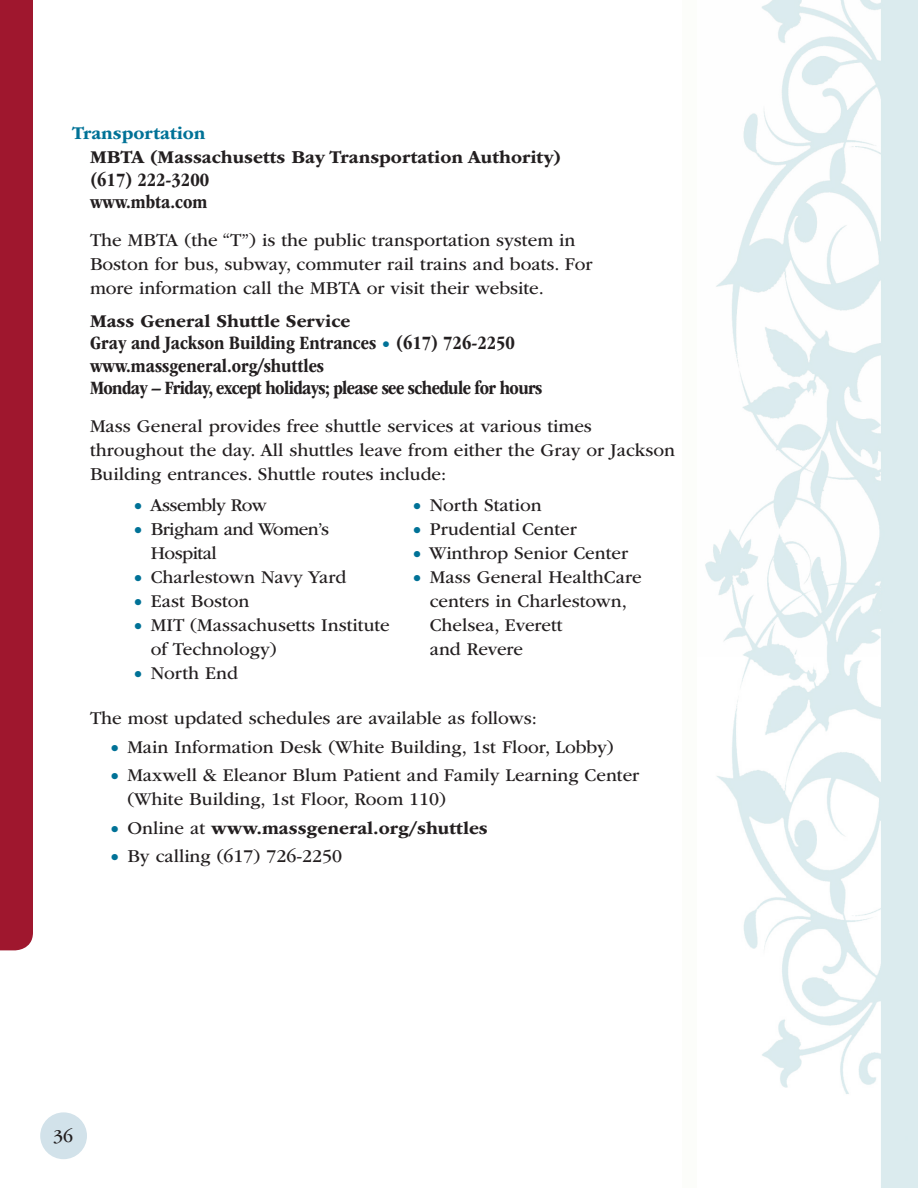
<style>
.page{position:relative;width:918px;height:1188px;background:#fff}
.page>*{position:absolute;margin:0;border:0;box-sizing:border-box;transform-origin:0 0}
.text{font:700 condensed 19.5px "ITC Garamond Std";color:#231f20}
.text-2{font:700 condensed 19.5px "ITC Garamond Std";letter-spacing:-.03em;color:#231f20}
.text-3{font:18.75px/24px "ITC Garamond Std";color:#231f20}
.text-4{font:700 18.75px "ITC Garamond Std";color:#231f20}
.text-5{font:18.75px/24px "ITC Garamond Std";letter-spacing:-.03em;color:#231f20}
.text-6{font:700 18.75px "ITC Garamond Std";color:#007297}
.s1{color:#007297}
.s2{font-size:22.5px;color:#007297}
.s3{font-weight:400;font-size:22.5px;color:#007297}
.s4{font-weight:400}
</style>
<div class="page">
<div style="left:40px;top:1112px;width:47px;height:47px;background:#d2e2ea;border-radius:50%"></div>
<div style="left:682px;top:0;width:236px;height:1188px;background:#fcfdfa"></div>
<img style="left:705px;top:0;width:213px;height:1188px">
<div style="left:0;top:0;width:33px;height:950px;background:#9f172e"></div>
<p class="text-6" style="left:72px;top:123px;width:135px">Transportation</p>
<p class="text-4" style="left:90px;top:147px;width:472px">MBTA (Massachusetts Bay Transportation Authority)</p>
<p class="text" style="left:90px;top:169px;width:121px">(617) 222-3200</p>
<p class="text" style="left:90px;top:191px;width:119px">www.mbta.com</p>
<p class="text-3" style="left:90px;top:228px;width:504px">The MBTA (the “T”) is the public transportation system in<br>Boston for bus, subway, commuter rail trains and boats. For more information call the MBTA or visit their website.</p>
<p class="text-4" style="left:90px;top:310px;width:262px">Mass General Shuttle Service</p>
<p class="text" style="left:90px;top:332px;width:426px">Gray and Jackson Building Entrances <span class="s1">•</span> (617) 726-2250</p>
<p class="text" style="left:90px;top:355px;width:236px">www.massgeneral.org/shuttles</p>
<p class="text-2" style="left:90px;top:377px;width:454px">Monday – Friday, except holidays; please see schedule for hours</p>
<p class="text-3" style="left:90px;top:414px;width:587px">Mass General provides free shuttle services at various times throughout the day. All shuttles leave from either the Gray or Jackson<br>Building entrances. Shuttle routes include:</p>
<p class="text-5" style="left:131px;top:493px;width:137px"><span class="s2">•</span> Assembly Row</p>
<p class="text-5" style="left:151px;top:517px;width:180px;text-indent:-19px"><span class="s2">•</span> Brigham and Women’s<br>Hospital</p>
<p class="text-3" style="left:131px;top:565px;width:217px"><span class="s2">•</span> Charlestown Navy Yard</p>
<p class="text-3" style="left:131px;top:589px;width:120px"><span class="s2">•</span> East Boston</p>
<p class="text-3" style="left:151px;top:613px;width:241px;text-indent:-19px"><span class="s2">•</span> MIT (Massachusetts Institute of Technology)</p>
<p class="text-3" style="left:131px;top:661px;width:108px"><span class="s2">•</span> North End</p>
<p class="text-3" style="left:410px;top:493px;width:133px"><span class="s2">•</span> North Station</p>
<p class="text-3" style="left:410px;top:517px;width:168px"><span class="s2">•</span> Prudential Center</p>
<p class="text-3" style="left:410px;top:541px;width:219px"><span class="s2">•</span> Winthrop Senior Center</p>
<p class="text-3" style="left:430px;top:565px;width:213px;text-indent:-19px"><span class="s2">•</span> Mass General HealthCare centers in Charlestown,<br>Chelsea, Everett<br>and Revere</p>
<p class="text-3" style="left:90px;top:706px;width:448px">The most updated schedules are available as follows:</p>
<p class="text-3" style="left:108px;top:735px;width:507px"><span class="s2">•</span> Main Information Desk (White Building, 1st Floor, Lobby)</p>
<p class="text-3" style="left:127px;top:763px;width:513px;text-indent:-19px"><span class="s2">•</span> Maxwell &amp; Eleanor Blum Patient and Family Learning Center (White Building, 1st Floor, Room 110)</p>
<p class="text-4" style="left:108px;top:817px;width:381px"><span class="s3">•</span> <span class="s4">Online at</span> www.massgeneral.org/shuttles</p>
<p class="text-3" style="left:108px;top:844px;width:236px"><span class="s2">•</span> By calling (617) 726-2250</p>
<p class="text-3" style="left:53px;top:1124px;width:21px">36</p>
</div>
